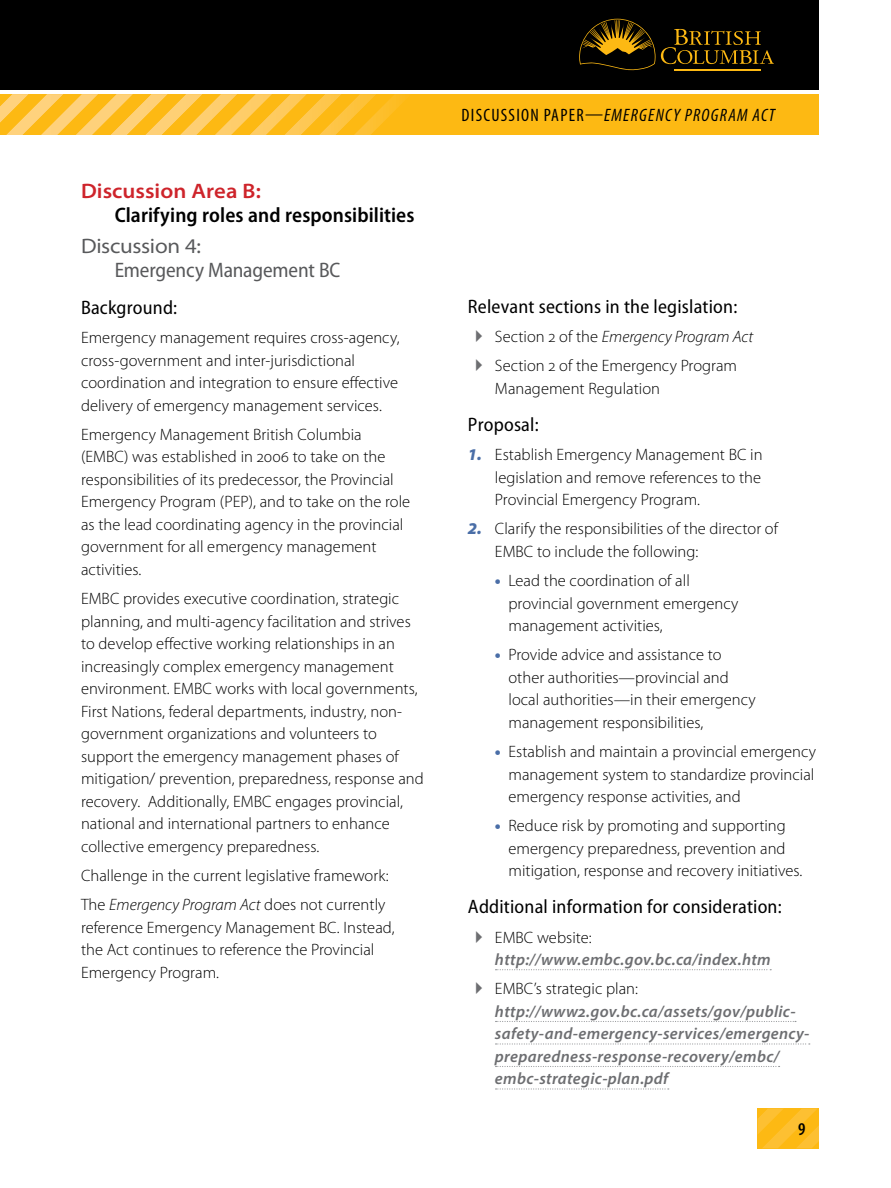
<style>
.page{position:relative;width:891px;height:1188px;background:#fff}
.page>*{position:absolute;margin:0;border:0;box-sizing:border-box;transform-origin:0 0}
.Head_-_B_-_Discussio{font:600 semi-condensed 21px/24px "Myriad Pro";letter-spacing:.005em;color:#000}
.Head_-_C_-_Sub_Discu{font:semi-condensed 21px/24px "Myriad Pro";letter-spacing:-.01em;color:#58595b}
.Head_-_D{font:semi-condensed 19.5px "Myriad Pro";letter-spacing:.01em;color:#000}
.t1{font:italic condensed 18px "Myriad Pro";letter-spacing:.07em;color:#000}
.t2{font:600 condensed 18px "Myriad Pro";color:#000}
.Body{font:300 16.5px/22.5px "Myriad Pro";letter-spacing:.005em;color:#000}
.t3{font:italic 600 16.5px/22.5px "Myriad Pro";letter-spacing:.02em;color:#6d6e71}
.Bullets_-_Proposals{font:300 16.5px/22.5px "Myriad Pro";letter-spacing:.005em;color:#000;text-align:justify}
.t4{font:italic 300 16.5px "Myriad Pro";letter-spacing:.005em;color:#000}
.s1{font-stretch:semi-expanded;color:#ce242b}
.s2{font-stretch:semi-expanded}
.s3{font-style:italic}
.s4{font-style:normal}
.s5{font-weight:900;font-style:italic;color:#4a6ea7}
.s6{font-weight:300;font-style:normal;color:#000}
</style>
<div class="page">
<div style="left:758px;top:1108px;width:61px;height:41px;background:#fdbb1d"></div>
<svg style="left:758px;top:1109px;width:61px;height:39px"></svg>
<div style="left:0;top:94px;width:819px;height:41px;background:#fdb913"></div>
<div style="left:0;top:0;width:819px;height:90px;background:#000"></div>
<svg style="left:0;top:94px;width:402px;height:41px"></svg>
<svg style="left:579px;top:19px;width:195px;height:52px"></svg>
<svg style="left:496px;top:969px;width:275px;height:1px"></svg>
<svg style="left:496px;top:1021px;width:300px;height:1px"></svg>
<svg style="left:496px;top:1043px;width:314px;height:2px"></svg>
<svg style="left:496px;top:1066px;width:284px;height:1px"></svg>
<svg style="left:496px;top:1088px;width:173px;height:2px"></svg>
<h2 class="Head_-_B_-_Discussio" style="left:115px;top:179px;width:301px;text-indent:-34px"><span class="s1">Discussion Area B:<br></span>Clarifying roles and responsibilities</h2>
<p class="Head_-_C_-_Sub_Discu" style="left:115px;top:234px;width:227px;text-indent:-34px"><span class="s2">Discussion 4:<br></span>Emergency Management BC</p>
<p class="Head_-_D" style="left:81px;top:297px;width:98px">Background:</p>
<p class="Body" style="left:81px;top:327px;width:320px">Emergency management requires cross-agency, cross-government and inter-jurisdictional coordination and integration to ensure effective delivery of emergency management services.</p>
<p class="Body" style="left:81px;top:423px;width:331px">Emergency Management British Columbia (EMBC) was established in 2006 to take on the responsibilities of its predecessor, the Provincial Emergency Program (PEP), and to take on the role as the lead coordinating agency in the provincial government for all emergency management activities.</p>
<p class="Body" style="left:81px;top:588px;width:344px">EMBC provides executive coordination, strategic planning, and multi-agency facilitation and strives to develop effective working relationships in an increasingly complex emergency management environment. EMBC works with local governments, First Nations, federal departments, industry, non&shy;government organizations and volunteers to support the emergency management phases of mitigation/ prevention, preparedness, response and recovery. Additionally, EMBC engages provincial, national and international partners to enhance collective emergency preparedness.</p>
<p class="Body" style="left:81px;top:864px;width:309px">Challenge in the current legislative framework:</p>
<p class="Body" style="left:81px;top:894px;width:315px">The <span class="s3">Emergency Program Act</span> does not currently reference Emergency Management BC. Instead, the Act continues to reference the Provincial Emergency Program.</p>
<p class="t1" style="left:462px;top:104px;width:315px"><span class="s4">DISCUSSION PAPER—</span>EMERGENCY PROGRAM ACT</p>
<p class="Head_-_D" style="left:468px;top:296px;width:271px">Relevant sections in the legislation:</p>
<p class="t4" style="left:495px;top:328px;width:260px"><span class="s4">Section 2 of the</span> Emergency Program Act</p>
<p class="Body" style="left:495px;top:355px;width:244px">Section 2 of the Emergency Program<br>Management Regulation</p>
<p class="Head_-_D" style="left:468px;top:414px;width:72px">Proposal:</p>
<p class="Bullets_-_Proposals" style="left:495px;top:444px;width:269px;text-indent:-27px"><span class="s5">1.</span> Establish Emergency Management BC in legislation and remove references to the Provincial Emergency Program.</p>
<p class="Bullets_-_Proposals" style="left:495px;top:518px;width:285px;text-indent:-27px"><span class="s5">2.</span> Clarify the responsibilities of the director of<br>EMBC to include the following:</p>
<p class="Body" style="left:508px;top:570px;width:232px;text-indent:-14px"><span class="s5">•</span> Lead the coordination of all provincial government emergency management activities,</p>
<p class="Body" style="left:508px;top:644px;width:249px;text-indent:-14px"><span class="s5">•</span> Provide advice and assistance to other authorities—provincial and local authorities—in their emergency management responsibilities,</p>
<p class="Body" style="left:508px;top:741px;width:309px;text-align:justify;text-indent:-14px"><span class="s5">•</span> Establish and maintain a provincial emergency management system to standardize provincial emergency response activities, and</p>
<p class="Body" style="left:508px;top:815px;width:294px;text-indent:-14px"><span class="s5">•</span> Reduce risk by promoting and supporting emergency preparedness, prevention and mitigation, response and recovery initiatives.</p>
<p class="Head_-_D" style="left:468px;top:896px;width:315px">Additional information for consideration:</p>
<p class="t3" style="left:495px;top:926px;width:277px"><span class="s6">EMBC website: </span>http://www.embc.gov.bc.ca/index.htm</p>
<p class="t3" style="left:495px;top:977px;width:316px"><span class="s6">EMBC’s strategic plan: </span>http://www2.gov.bc.ca/assets/gov/public&shy;safety-and-emergency-services/emergency&shy;preparedness-response-recovery/embc/ embc-strategic-plan.pdf</p>
<p class="t2" style="left:798px;top:1119px;width:9px">9</p>
</div>
